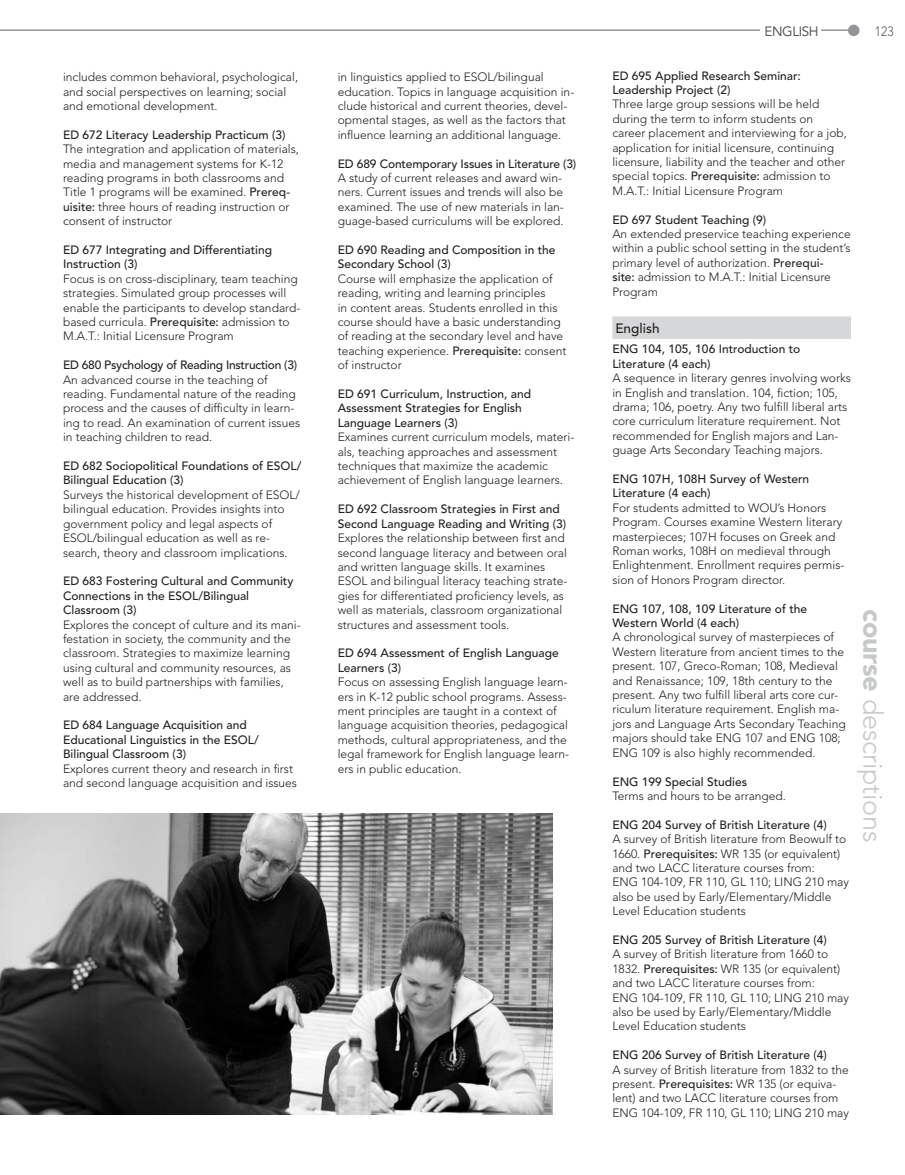
<style>
.page{position:relative;width:905px;height:1175px;background:#fff}
.page>*{position:absolute;margin:0;border:0;box-sizing:border-box;transform-origin:0 0}
.t1{font:300 27px "Avenir LT Std";letter-spacing:-.01em;color:#c6c8ca}
.t2{font:13.5px "Avenir LT Std";color:#58595b}
.t3{font:500 13.5px "Avenir LT Std";letter-spacing:.005em;color:#231f20}
.t4{font:300 13.5px "Avenir LT Std";color:#58595b;scale:.9 1}
.t5{font:300 12px/14.4px "Avenir LT Std";color:#231f20}
.t6{font:500 12px/14.4px "Avenir LT Std";color:#231f20}
.t7{font:500 12px "Avenir LT Std";letter-spacing:-.02em;color:#231f20}
.s1{font-weight:500}
.s2{font-weight:900}
</style>
<div class="page">
<hr style="left:0;top:29px;width:858px;height:2px;background:#939598">
<div style="left:848px;top:25px;width:11px;height:11px;background:#939598;border-radius:50%"></div>
<div style="left:760px;top:24px;width:60px;height:20px;background:#fff"></div>
<div style="left:612px;top:316px;width:238px;height:23px;background:#d5d7d8"></div>
<img style="left:0;top:813px;width:552px;height:301px">
<p class="t5" style="left:63px;top:70px;width:236px">includes common behavioral, psychological, and social perspectives on learning; social and emotional development.</p>
<p class="t6" style="left:63px;top:128px;width:224px">ED 672 Literacy Leadership Practicum (3)</p>
<p class="t5" style="left:63px;top:142px;width:237px">The integration and application of materials, media and management systems for K-12 reading programs in both classrooms and Title 1 programs will be examined. <span class="s1">Prereq&shy;uisite:</span> three hours of reading instruction or consent of instructor</p>
<p class="t6" style="left:63px;top:243px;width:210px">ED 677 Integrating and Differentiating<br>Instruction (3)</p>
<p class="t5" style="left:63px;top:271px;width:239px">Focus is on cross-disciplinary, team teaching strategies. Simulated group processes will enable the participants to develop standard&shy;based curricula. <span class="s1">Prerequisite:</span> admission to M.A.T.: Initial Licensure Program</p>
<p class="t7" style="left:63px;top:358px;width:236px">ED 680 Psychology of Reading Instruction (3)</p>
<p class="t5" style="left:63px;top:372px;width:239px">An advanced course in the teaching of reading. Fundamental nature of the reading process and the causes of difficulty in learn&shy;ing to read. An examination of current issues in teaching children to read.</p>
<p class="t6" style="left:63px;top:459px;width:240px">ED 682 Sociopolitical Foundations of ESOL/<br>Bilingual Education (3)</p>
<p class="t5" style="left:63px;top:487px;width:238px">Surveys the historical development of ESOL/ bilingual education. Provides insights into government policy and legal aspects of ESOL/bilingual education as well as re&shy;search, theory and classroom implications.</p>
<p class="t6" style="left:63px;top:574px;width:232px">ED 683 Fostering Cultural and Community<br>Connections in the ESOL/Bilingual<br>Classroom (3)</p>
<p class="t5" style="left:63px;top:617px;width:239px">Explores the concept of culture and its mani&shy;festation in society, the community and the classroom. Strategies to maximize learning using cultural and community resources, as well as to build partnerships with families, are addressed.</p>
<p class="t6" style="left:63px;top:718px;width:197px">ED 684 Language Acquisition and<br>Educational Linguistics in the ESOL/<br>Bilingual Classroom (3)</p>
<p class="t5" style="left:63px;top:761px;width:235px">Explores current theory and research in first and second language acquisition and issues</p>
<p class="t5" style="left:337px;top:70px;width:238px">in linguistics applied to ESOL/bilingual education. Topics in language acquisition in&shy;clude historical and current theories, devel&shy;opmental stages, as well as the factors that influence learning an additional language.</p>
<p class="t6" style="left:337px;top:156px;width:240px">ED 689 Contemporary Issues in Literature (3)</p>
<p class="t5" style="left:337px;top:171px;width:228px">A study of current releases and award win&shy;ners. Current issues and trends will also be examined. The use of new materials in lan&shy;guage-based curriculums will be explored.</p>
<p class="t6" style="left:337px;top:243px;width:219px">ED 690 Reading and Composition in the<br>Secondary School (3)</p>
<p class="t5" style="left:337px;top:271px;width:230px">Course will emphasize the application of reading, writing and learning principles<br>in content areas. Students enrolled in this course should have a basic understanding of reading at the secondary level and have teaching experience. <span class="s1">Prerequisite:</span> consent of instructor</p>
<p class="t6" style="left:337px;top:387px;width:195px">ED 691 Curriculum, Instruction, and<br>Assessment Strategies for English<br>Language Learners (3)</p>
<p class="t5" style="left:337px;top:430px;width:238px">Examines current curriculum models, materi&shy;als, teaching approaches and assessment techniques that maximize the academic achievement of English language learners.</p>
<p class="t6" style="left:337px;top:502px;width:230px">ED 692 Classroom Strategies in First and<br>Second Language Reading and Writing (3)</p>
<p class="t5" style="left:337px;top:531px;width:231px">Explores the relationship between first and second language literacy and between oral and written language skills. It examines ESOL and bilingual literacy teaching strate&shy;gies for differentiated proficiency levels, as well as materials, classroom organizational structures and assessment tools.</p>
<p class="t6" style="left:337px;top:646px;width:222px">ED 694 Assessment of English Language<br>Learners (3)</p>
<p class="t5" style="left:337px;top:675px;width:233px">Focus on assessing English language learn&shy;ers in K-12 public school programs. Assess&shy;ment principles are taught in a context of language acquisition theories, pedagogical methods, cultural appropriateness, and the legal framework for English language learn&shy;ers in public education.</p>
<p class="t2" style="left:764px;top:23px;width:26px">ENGLIS</p>
<p class="t2" style="left:809px;top:23px;width:11px">H</p>
<p class="t4" style="left:874px;top:23px;width:23px">123</p>
<p class="t6" style="left:612px;top:69px;width:190px">ED 695 Applied Research Seminar:<br>Leadership Project (2)</p>
<p class="t5" style="left:612px;top:97px;width:236px">Three large group sessions will be held during the term to inform students on career placement and interviewing for a job, application for initial licensure, continuing licensure, liability and the teacher and other special topics. <span class="s1">Prerequisite:</span> admission to M.A.T.: Initial Licensure Program</p>
<p class="t6" style="left:612px;top:213px;width:155px">ED 697 Student Teaching (9)</p>
<p class="t5" style="left:612px;top:227px;width:240px">An extended preservice teaching experience within a public school setting in the student’s primary level of authorization. <span class="s1">Prerequi-<br>site:</span> admission to M.A.T.: Initial Licensure Program</p>
<p class="t3" style="left:615px;top:320px;width:46px">English</p>
<p class="t6" style="left:612px;top:342px;width:189px">ENG 104, 105, 106 Introduction to<br>Literature (4 each)</p>
<p class="t5" style="left:612px;top:371px;width:240px">A sequence in literary genres involving works in English and translation. 104, fiction; 105, drama; 106, poetry. Any two fulfill liberal arts core curriculum literature requirement. Not recommended for English majors and Lan&shy;guage Arts Secondary Teaching majors.</p>
<p class="t6" style="left:612px;top:472px;width:198px">ENG 107H, 108H Survey of Western<br>Literature (4 each)</p>
<p class="t5" style="left:612px;top:500px;width:234px">For students admitted to WOU’s Honors Program. Courses examine Western literary masterpieces; 107H focuses on Greek and Roman works, 108H on medieval through Enlightenment. Enrollment requires permis&shy;sion of Honors Program director.</p>
<p class="t6" style="left:612px;top:601px;width:196px">ENG 107, 108, 109 Literature of the<br>Western World (4 each)</p>
<p class="t5" style="left:612px;top:630px;width:235px">A chronological survey of masterpieces of Western literature from ancient times to the present. 107, Greco-Roman; 108, Medieval and Renaissance; 109, 18th century to the present. Any two fulfill liberal arts core cur&shy;riculum literature requirement. English ma&shy;jors and Language Arts Secondary Teaching majors should take ENG 107 and ENG 108; ENG 109 is also highly recommended.</p>
<p class="t6" style="left:612px;top:774px;width:136px">ENG 199 Special Studies</p>
<p class="t5" style="left:612px;top:788px;width:175px">Terms and hours to be arranged.</p>
<p class="t6" style="left:612px;top:817px;width:216px">ENG 204 Survey of British Literature (4)</p>
<p class="t5" style="left:612px;top:831px;width:238px">A survey of British literature from Beowulf to 1660. <span class="s1">Prerequisites:</span> WR 135 (or equivalent) and two LACC literature courses from:<br>ENG 104-109, FR 110, GL 110; LING 210 may also be used by Early/Elementary/Middle Level Education students</p>
<p class="t6" style="left:612px;top:933px;width:216px">ENG 205 Survey of British Literature (4)</p>
<p class="t5" style="left:612px;top:947px;width:238px">A survey of British literature from 1660 to 1832. <span class="s1">Prerequisites:</span> WR 135 (or equivalent) and two LACC literature courses from:<br>ENG 104-109, FR 110, GL 110; LING 210 may also be used by Early/Elementary/Middle Level Education students</p>
<p class="t6" style="left:612px;top:1048px;width:216px">ENG 206 Survey of British Literature (4)</p>
<p class="t5" style="left:612px;top:1062px;width:238px">A survey of British literature from 1832 to the present. <span class="s1">Prerequisites:</span> WR 135 (or equiva&shy;lent) and two LACC literature courses from ENG 104-109, FR 110, GL 110; LING 210 may</p>
<h1 class="t1" style="left:888px;top:609px;width:235px;rotate:90deg"><span class="s2">course</span> descriptions</h1>
</div>
